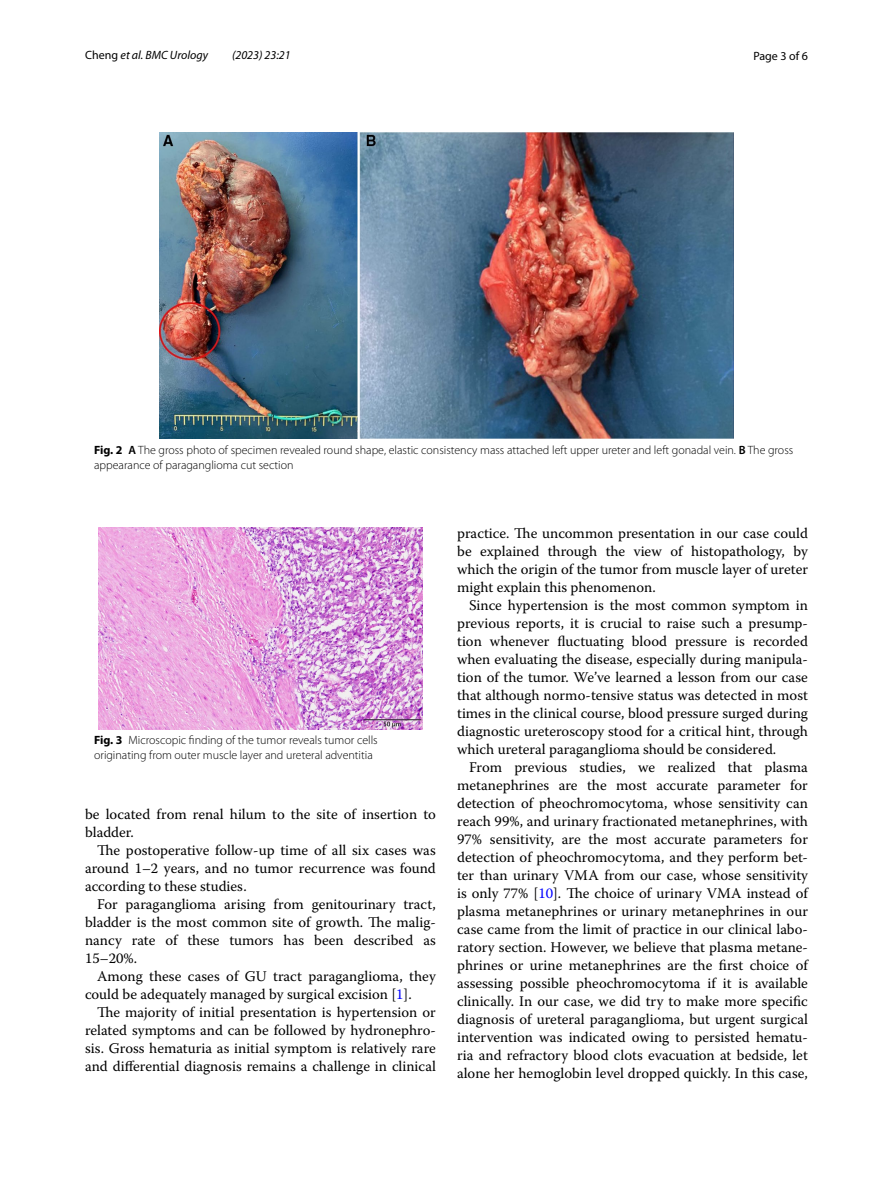
<style>
.page{position:relative;width:893px;height:1187px;background:#fff}
.page>*{position:absolute;margin:0;border:0;box-sizing:border-box;transform-origin:0 0}
.t1{font:14.7px/18px "Warnock Pro";color:#000;text-align:justify}
.t2{font:300 12px/15px "Myriad Pro";color:#000}
.t3{font:italic 12px "Myriad Pro";color:#000}
.t4{font:12px "Myriad Pro";color:#000}
.s1{font-style:normal}
.s2{font-weight:700}
.s3{font-weight:600}
.s4{color:#00f}
</style>
<div class="page">
<img style="left:159px;top:133px;width:575px;height:306px">
<img style="left:99px;top:527px;width:323px;height:202px">
<p class="t3" style="left:85px;top:48px;width:124px"><span class="s1">Cheng</span> et al. BMC Urology</p>
<p class="t3" style="left:232px;top:48px;width:60px">(2023) 23:21</p>
<p class="t4" style="left:753px;top:48px;width:56px">Page 3 of 6</p>
<p class="t2" style="left:94px;top:442px;width:701px"><span class="s2">Fig. 2</span> <span class="s3">A</span> The gross photo of specimen revealed round shape, elastic consistency mass attached left upper ureter and left gonadal vein. <span class="s3">B</span> The gross appearance of paraganglioma cut section</p>
<p class="t2" style="left:94px;top:733px;width:285px"><span class="s2">Fig. 3</span> Microscopic finding of the tumor reveals tumor cells originating from outer muscle layer and ureteral adventitia</p>
<p class="t1" style="left:85px;top:805px;width:352px">be located from renal hilum to the site of insertion to bladder.</p>
<p class="t1" style="left:85px;top:841px;width:352px;text-indent:12px">The postoperative follow-up time of all six cases was around 1–2 years, and no tumor recurrence was found according to these studies.</p>
<p class="t1" style="left:85px;top:895px;width:352px;text-indent:12px">For paraganglioma arising from genitourinary tract, bladder is the most common site of growth. The malig&shy;nancy rate of these tumors has been described as 15–20%.</p>
<p class="t1" style="left:85px;top:967px;width:352px;text-indent:12px">Among these cases of GU tract paraganglioma, they could be adequately managed by surgical excision [<span class="s4">1</span>].</p>
<p class="t1" style="left:85px;top:1003px;width:352px;text-indent:12px">The majority of initial presentation is hypertension or related symptoms and can be followed by hydronephro&shy;sis. Gross hematuria as initial symptom is relatively rare and differential diagnosis remains a challenge in clinical</p>
<p class="t1" style="left:457px;top:523px;width:352px">practice. The uncommon presentation in our case could be explained through the view of histopathology, by which the origin of the tumor from muscle layer of ureter might explain this phenomenon.</p>
<p class="t1" style="left:457px;top:595px;width:352px;text-indent:12px">Since hypertension is the most common symptom in previous reports, it is crucial to raise such a presump&shy;tion whenever fluctuating blood pressure is recorded when evaluating the disease, especially during manipula&shy;tion of the tumor. We’ve learned a lesson from our case that although normo-tensive status was detected in most times in the clinical course, blood pressure surged during diagnostic ureteroscopy stood for a critical hint, through which ureteral paraganglioma should be considered.</p>
<p class="t1" style="left:457px;top:757px;width:352px;text-indent:12px">From previous studies, we realized that plasma metanephrines are the most accurate parameter for detection of pheochromocytoma, whose sensitivity can reach 99%, and urinary fractionated metanephrines, with 97% sensitivity, are the most accurate parameters for detection of pheochromocytoma, and they perform bet&shy;ter than urinary VMA from our case, whose sensitivity is only 77% [<span class="s4">10</span>]. The choice of urinary VMA instead of plasma metanephrines or urinary metanephrines in our case came from the limit of practice in our clinical labo&shy;ratory section. However, we believe that plasma metane&shy;phrines or urine metanephrines are the first choice of assessing possible pheochromocytoma if it is available clinically. In our case, we did try to make more specific diagnosis of ureteral paraganglioma, but urgent surgical intervention was indicated owing to persisted hematu&shy;ria and refractory blood clots evacuation at bedside, let alone her hemoglobin level dropped quickly. In this case,</p>
</div>
